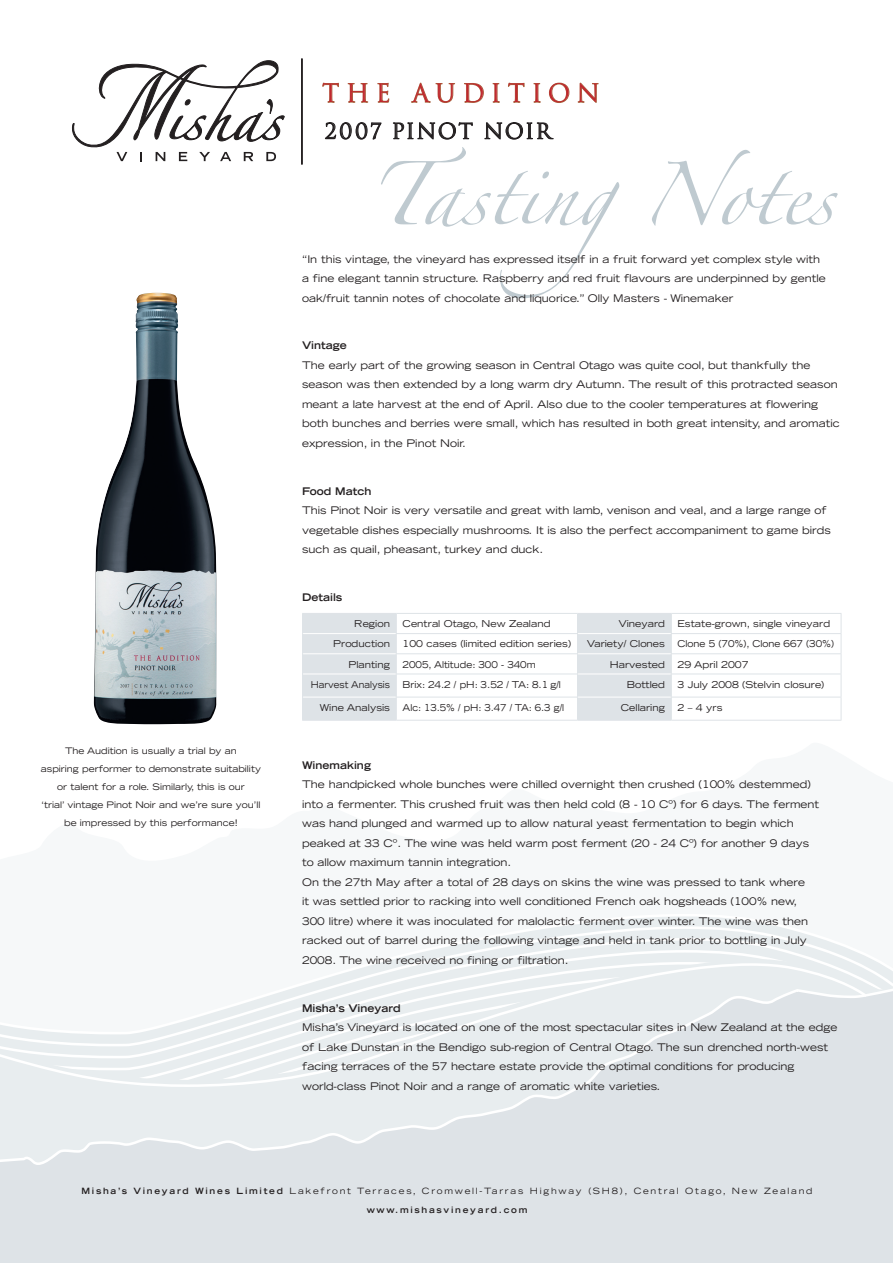
<style>
.page{position:relative;width:893px;height:1263px;background:#fff}
.page>*{position:absolute;margin:0;border:0;box-sizing:border-box;transform-origin:0 0}
.t1{font:56.7px "Zapfino";color:#bfcad0}
.t2{font:24.75px "Trajan";letter-spacing:.245em;color:#c0262d}
.t3{font:21px "Trajan";letter-spacing:.065em;color:#231f20}
.Para_1{font:expanded 10.5px/19.5px "Trade Gothic LH";color:#231f20}
.Para_1-2{font:700 expanded 10.5px "Trade Gothic LH";color:#231f20}
.t4{font:expanded 9.45px "Trade Gothic LH";color:#231f20}
.t5{font:expanded 9.45px "Trade Gothic LH";color:#231f20;scale:.95 1}
.t6{font:expanded 9.45px "Trade Gothic LH";color:#231f20;scale:.93 1}
.t7{font:expanded 9.45px "Trade Gothic LH";color:#231f20;scale:.9 1}
.Para_1-3{font:expanded 9px/18px "Trade Gothic LH";color:#231f20;text-align:center}
.Para_1-4{font:expanded 8.7px/18.9px "Trade Gothic LH";letter-spacing:.2em;color:#231f20;text-align:center}
.s1{font-weight:700}
</style>
<div class="page">
<div style="left:0;top:1165px;width:893px;height:98px;background:#dee3e7"></div>
<svg style="left:0;top:1096px;width:893px;height:69px;background:#e2e7ea"></svg>
<svg style="left:566px;top:916px;width:208px;height:10px;fill:#e8edef"></svg>
<svg style="left:493px;top:926px;width:325px;height:12px;fill:#e8edef"></svg>
<svg style="left:434px;top:938px;width:417px;height:12px;fill:#e8edef"></svg>
<svg style="left:384px;top:950px;width:493px;height:12px;fill:#e8edef"></svg>
<svg style="left:0;top:998px;width:893px;height:98px;background:#e3e8eb"></svg>
<svg style="left:0;top:963px;width:867px;height:124px;fill:#e8edef"></svg>
<svg style="left:325px;top:122px;width:56px;height:18px"></svg>
<svg style="left:393px;top:122px;width:80px;height:17px"></svg>
<svg style="left:485px;top:122px;width:68px;height:17px"></svg>
<svg style="left:322px;top:83px;width:17px;height:19px"></svg>
<svg style="left:348px;top:83px;width:20px;height:19px"></svg>
<svg style="left:378px;top:83px;width:11px;height:20px"></svg>
<svg style="left:411px;top:83px;width:44px;height:20px"></svg>
<svg style="left:464px;top:83px;width:20px;height:20px"></svg>
<svg style="left:493px;top:83px;width:7px;height:19px"></svg>
<svg style="left:508px;top:83px;width:16px;height:19px"></svg>
<svg style="left:534px;top:83px;width:7px;height:19px"></svg>
<svg style="left:549px;top:83px;width:20px;height:20px"></svg>
<svg style="left:578px;top:83px;width:20px;height:20px"></svg>
<svg style="left:72px;top:60px;width:213px;height:101px"></svg>
<hr style="left:671px;top:613px;width:170px;height:1px;background:#dee3e7">
<hr style="left:671px;top:633px;width:170px;height:1px;background:#dee3e7">
<hr style="left:671px;top:653px;width:170px;height:1px;background:#dee3e7">
<hr style="left:671px;top:674px;width:170px;height:1px;background:#dee3e7">
<hr style="left:302px;top:720px;width:94px;height:1px;background:#dee3e7">
<hr style="left:396px;top:720px;width:182px;height:1px;background:#dee3e7">
<hr style="left:578px;top:720px;width:93px;height:1px;background:#dee3e7">
<svg style="left:302px;top:613px;width:370px;height:107px"></svg>
<hr style="left:671px;top:697px;width:170px;height:1px;background:#dee3e7">
<svg style="left:841px;top:614px;width:1px;height:106px"></svg>
<hr style="left:671px;top:720px;width:170px;height:1px;background:#dee3e7">
<hr style="left:301px;top:59px;width:2px;height:105px;background:#231f20">
<img style="left:94px;top:293px;width:122px;height:431px">
<p class="t2" style="left:322px;top:78px;width:279px">THE AUDITION</p>
<p class="t3" style="left:325px;top:118px;width:228px">2007 PINOT NOIR</p>
<p class="Para_1-3" style="left:41px;top:741px;width:222px">The Audition is usually a trial by an<br>aspiring performer to demonstrate suitability or talent for a role. Similarly, this is our<br>‘trial’ vintage Pinot Noir and we’re sure you’ll be impressed by this performance!</p>
<p class="t1" style="left:369px;top:171px;width:467px">TastingNotes</p>
<p class="Para_1" style="left:302px;top:249px;width:525px">“In this vintage, the vineyard has expressed itself in a fruit forward yet complex style with a fine elegant tannin structure. Raspberry and red fruit flavours are underpinned by gentle oak/fruit tannin notes of chocolate and liquorice.” Olly Masters - Winemaker</p>
<p class="Para_1" style="left:302px;top:336px;width:539px"><span class="s1">Vintage<br></span>The early part of the growing season in Central Otago was quite cool, but thankfully the season was then extended by a long warm dry Autumn. The result of this protracted season meant a late harvest at the end of April. Also due to the cooler temperatures at flowering both bunches and berries were small, which has resulted in both great intensity, and aromatic expression, in the Pinot Noir.</p>
<p class="Para_1" style="left:302px;top:481px;width:530px"><span class="s1">Food Match<br></span>This Pinot Noir is very versatile and great with lamb, venison and veal, and a large range of vegetable dishes especially mushrooms. It is also the perfect accompaniment to game birds such as quail, pheasant, turkey and duck.</p>
<p class="Para_1-2" style="left:302px;top:591px;width:42px">Details</p>
<p class="t4" style="left:354px;top:618px;width:37px">Region</p>
<p class="t4" style="left:403px;top:618px;width:149px">Central Otago, New Zealand</p>
<p class="t4" style="left:619px;top:618px;width:48px">Vineyard</p>
<p class="t4" style="left:678px;top:618px;width:154px">Estate-grown, single vineyard</p>
<p class="t4" style="left:333px;top:638px;width:58px">Production</p>
<p class="t4" style="left:403px;top:638px;width:170px">100 cases (limited edition series)</p>
<p class="t4" style="left:587px;top:638px;width:79px">Variety/ Clones</p>
<p class="t5" style="left:678px;top:638px;width:166px">Clone 5 (70%), Clone 667 (30%)</p>
<p class="t4" style="left:348px;top:658px;width:43px">Planting</p>
<p class="t5" style="left:403px;top:658px;width:142px">2005, Altitude: 300 - 340m</p>
<p class="t4" style="left:610px;top:658px;width:57px">Harvested</p>
<p class="t4" style="left:678px;top:658px;width:72px">29 April 2007</p>
<p class="t7" style="left:311px;top:678px;width:89px">Harvest Analysis</p>
<p class="t5" style="left:403px;top:678px;width:168px">Brix: 24.2 / pH: 3.52 / TA: 8.1 g/l</p>
<p class="t4" style="left:627px;top:678px;width:40px">Bottled</p>
<p class="t4" style="left:678px;top:678px;width:148px">3 July 2008 (Stelvin closure)</p>
<p class="t4" style="left:320px;top:701px;width:72px">Wine Analysis</p>
<p class="t6" style="left:403px;top:701px;width:175px">Alc: 13.5% / pH: 3.47 / TA: 6.3 g/l</p>
<p class="t4" style="left:621px;top:701px;width:46px">Cellaring</p>
<p class="t4" style="left:678px;top:701px;width:46px">2 – 4 yrs</p>
<p class="Para_1" style="left:302px;top:755px;width:519px"><span class="s1">Winemaking<br></span>The handpicked whole bunches were chilled overnight then crushed (100% destemmed) into a fermenter. This crushed fruit was then held cold (8 - 10 Cº) for 6 days. The ferment was hand plunged and warmed up to allow natural yeast fermentation to begin which peaked at 33 Cº. The wine was held warm post ferment (20 - 24 Cº) for another 9 days to allow maximum tannin integration.<br>On the 27th May after a total of 28 days on skins the wine was pressed to tank where<br>it was settled prior to racking into well conditioned French oak hogsheads (100% new, 300 litre) where it was inoculated for malolactic ferment over winter. The wine was then racked out of barrel during the following vintage and held in tank prior to bottling in July 2008. The wine received no fining or filtration.</p>
<p class="Para_1" style="left:302px;top:998px;width:537px"><span class="s1">Misha’s Vineyard<br></span>Misha’s Vineyard is located on one of the most spectacular sites in New Zealand at the edge of Lake Dunstan in the Bendigo sub-region of Central Otago. The sun drenched north-west facing terraces of the 57 hectare estate provide the optimal conditions for producing world-class Pinot Noir and a range of aromatic white varieties.</p>
<p class="Para_1-4" style="left:82px;top:1181px;width:732px"><span class="s1">Misha’s Vineyard Wines Limited</span> Lakefront Terraces, Cromwell-Tarras Highway (SH8), Central Otago, New Zealand <span class="s1">www.mishasvineyard.com</span></p>
</div>
